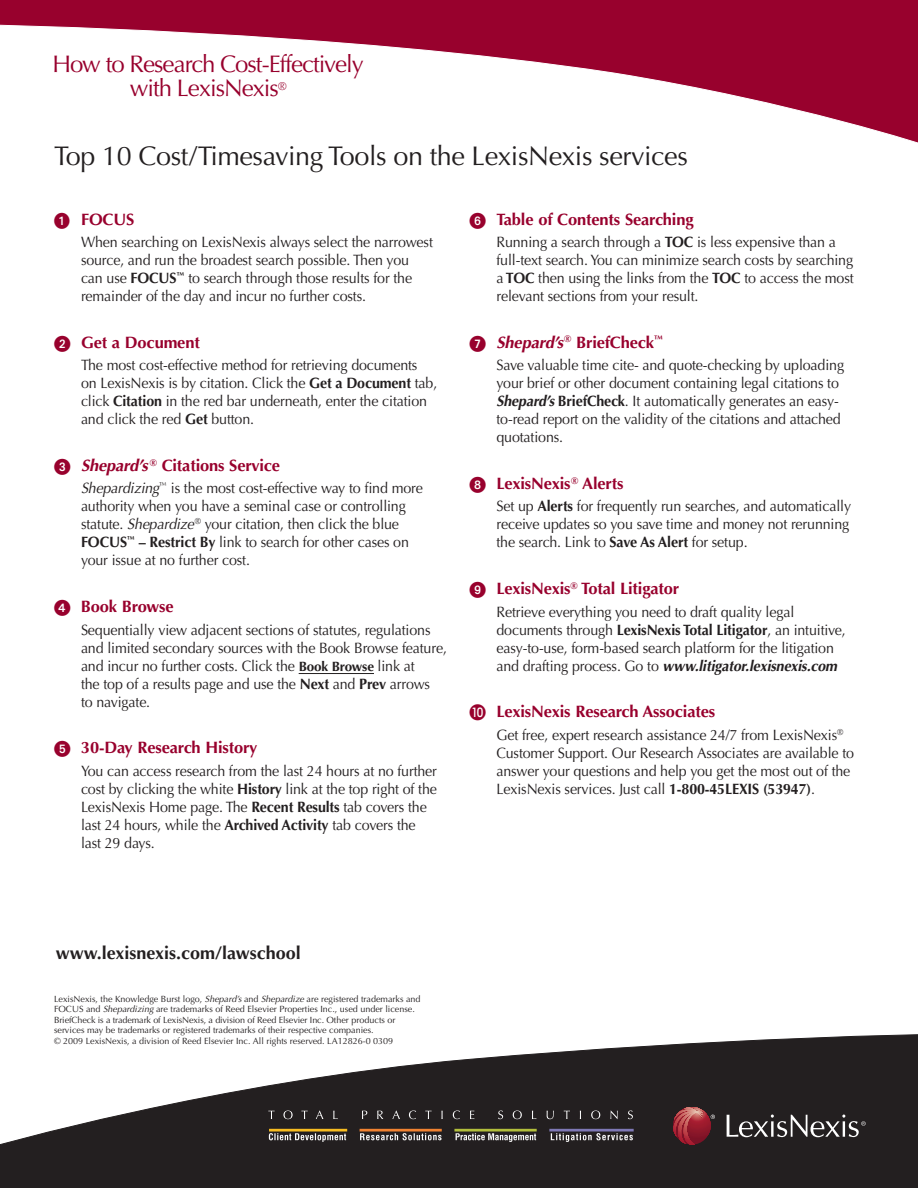
<style>
.page{position:relative;width:918px;height:1188px;background:#fff}
.page>*{position:absolute;margin:0;border:0;box-sizing:border-box;transform-origin:0 0}
.heading{font:27px "Optima";letter-spacing:-.015em;color:#231f20}
.t1{font:24px "Optima";letter-spacing:-.04em;color:#98012d}
.t2{font:700 18px "Optima";color:#231f20}
.Sub_Heads_red{font:700 16.5px "Optima";letter-spacing:-.01em;color:#98012d}
.hanging_indent{font:15px/18px "Optima";letter-spacing:-.01em;color:#231f20;scale:.95 1}
.t3{font:9px/10.5px "Optima";color:#231f20}
.s1{font-family:"European Pi One";font-weight:400}
.s2{font-weight:700}
.s3{font-style:italic}
.s4{font-weight:700;font-size:13.5px}
.s5{font-weight:700;font-style:italic}
</style>
<div class="page">
<svg style="left:0;top:1034px;width:918px;height:154px"></svg>
<svg style="left:268px;top:1111px;width:365px;height:8px;background:#383536"></svg>
<hr style="left:549px;top:1129px;width:85px;height:3px;background:#7e78b5">
<hr style="left:454px;top:1129px;width:83px;height:3px;background:#b2be3c">
<hr style="left:360px;top:1129px;width:82px;height:3px;background:#f18231">
<hr style="left:269px;top:1129px;width:78px;height:3px;background:#f7bc21">
<svg style="left:269px;top:1133px;width:364px;height:9px;background:#5e5b5c"></svg>
<svg style="left:673px;top:1107px;width:42px;height:38px;background:#822f37"></svg>
<svg style="left:727px;top:1115px;width:139px;height:22px;background:#565354"></svg>
<svg style="left:0;top:0;width:918px;height:143px"></svg>
<hr style="left:299px;top:673px;width:75px;height:1px;background:#231f20">
<p class="t1" style="left:52px;top:50px;width:313px">How to Research Cost-Effectively</p>
<p class="t1" style="left:130px;top:74px;width:158px">with LexisNexis<sup>®</sup></p>
<p class="heading" style="left:54px;top:140px;width:635px">Top 10 Cost/Timesaving Tools on the LexisNexis services</p>
<p class="Sub_Heads_red" style="left:54px;top:210px;width:82px"><span class="s1">1</span> FOCUS</p>
<p class="hanging_indent" style="left:81px;top:233px;width:372px">When searching on LexisNexis always select the narrowest source, and run the broadest search possible. Then you can use <span class="s2">FOCUS</span><sup>™</sup> to search through those results for the remainder of the day and incur no further costs.</p>
<p class="Sub_Heads_red" style="left:54px;top:333px;width:147px"><span class="s1">2</span> Get a Document</p>
<p class="hanging_indent" style="left:81px;top:356px;width:377px">The most cost-effective method for retrieving documents<br>on LexisNexis is by citation. Click the <span class="s2">Get a Document</span> tab, click <span class="s2">Citation</span> in the red bar underneath, enter the citation and click the red <span class="s2">Get</span> button.</p>
<p class="Sub_Heads_red" style="left:54px;top:456px;width:228px"><span class="s1">3</span> <span class="s3">Shepard’s</span> <sup>®</sup> Citations Service</p>
<p class="hanging_indent" style="left:81px;top:480px;width:361px"><span class="s3">Shepardizing</span><sup>™</sup> is the most cost-effective way to find more authority when you have a seminal case or controlling statute. <span class="s3">Shepardize</span><sup>®</sup> your citation, then click the blue <span class="s2">FOCUS</span><sup>™</sup> <span class="s2">– Restrict By</span> link to search for other cases on your issue at no further cost.</p>
<p class="Sub_Heads_red" style="left:54px;top:597px;width:121px"><span class="s1">4</span> Book Browse</p>
<p class="hanging_indent" style="left:81px;top:621px;width:387px">Sequentially view adjacent sections of statutes, regulations and limited secondary sources with the Book Browse feature, and incur no further costs. Click the <span class="s4">Book Browse</span> link at<br>the top of a results page and use the <span class="s2">Next</span> and <span class="s2">Prev</span> arrows<br>to navigate.</p>
<p class="Sub_Heads_red" style="left:54px;top:738px;width:205px"><span class="s1">5</span> 30-Day Research History</p>
<p class="hanging_indent" style="left:81px;top:762px;width:376px">You can access research from the last 24 hours at no further cost by clicking the white <span class="s2">History</span> link at the top right of the LexisNexis Home page. The <span class="s2">Recent Results</span> tab covers the last 24 hours, while the <span class="s2">Archived Activity</span> tab covers the last 29 days.</p>
<p class="Sub_Heads_red" style="left:470px;top:210px;width:226px"><span class="s1">6</span> Table of Contents Searching</p>
<p class="hanging_indent" style="left:496px;top:233px;width:377px">Running a search through a <span class="s2">TOC</span> is less expensive than a full-text search. You can minimize search costs by searching a <span class="s2">TOC</span> then using the links from the <span class="s2">TOC</span> to access the most relevant sections from your result.</p>
<p class="Sub_Heads_red" style="left:470px;top:333px;width:195px"><span class="s1">7</span> <span class="s3">Shepard’s</span><sup>®</sup> BriefCheck<sup>™</sup></p>
<p class="hanging_indent" style="left:496px;top:356px;width:367px">Save valuable time cite- and quote-checking by uploading your brief or other document containing legal citations to <span class="s5">Shepard’s</span> <span class="s2">BriefCheck</span>. It automatically generates an easy&shy;to-read report on the validity of the citations and attached quotations.</p>
<p class="Sub_Heads_red" style="left:470px;top:474px;width:156px"><span class="s1">8</span> LexisNexis<sup>®</sup> Alerts</p>
<p class="hanging_indent" style="left:496px;top:498px;width:375px">Set up <span class="s2">Alerts</span> for frequently run searches, and automatically receive updates so you save time and money not rerunning the search. Link to <span class="s2">Save As Alert</span> for setup.</p>
<p class="Sub_Heads_red" style="left:470px;top:579px;width:211px"><span class="s1">9</span> LexisNexis<sup>®</sup> Total Litigator</p>
<p class="hanging_indent" style="left:496px;top:603px;width:369px">Retrieve everything you need to draft quality legal documents through <span class="s2">LexisNexis Total Litigator</span>, an intuitive, easy-to-use, form-based search platform for the litigation and drafting process. Go to <span class="s5">www.litigator.lexisnexis.com</span></p>
<p class="Sub_Heads_red" style="left:470px;top:702px;width:247px"><span class="s1">J</span> LexisNexis Research Associates</p>
<p class="hanging_indent" style="left:496px;top:726px;width:378px">Get free, expert research assistance 24/7 from LexisNexis<sup>® </sup>Customer Support. Our Research Associates are available to answer your questions and help you get the most out of the LexisNexis services. Just call <span class="s2">1-800-45LEXIS (53947)</span>.</p>
<p class="t2" style="left:56px;top:943px;width:247px">www.lexisnexis.com/lawschool</p>
<p class="t3" style="left:54px;top:994px;width:368px">LexisNexis, the Knowledge Burst logo, <span class="s3">Shepard’s</span> and <span class="s3">Shepardize</span> are registered trademarks and FOCUS and <span class="s3">Shepardizing</span> are trademarks of Reed Elsevier Properties Inc., used under license.<br>BriefCheck is a trademark of LexisNexis, a division of Reed Elsevier Inc. Other products or services may be trademarks or registered trademarks of their respective companies.</p>
<p class="t3" style="left:54px;top:1036px;width:341px">© 2009 LexisNexis, a division of Reed Elsevier Inc. All rights reserved. LA12826-0 0309</p>
</div>
